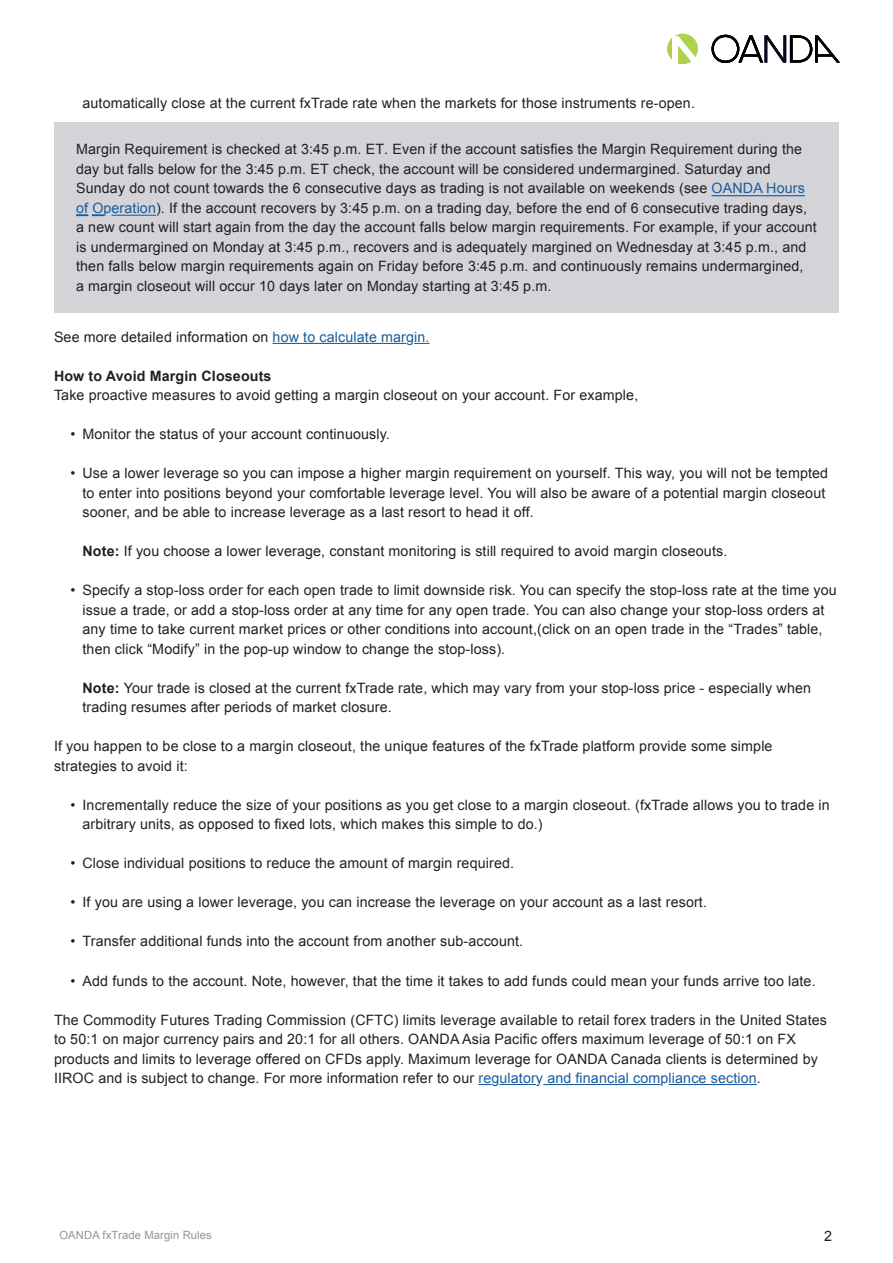
<style>
.page{position:relative;width:893px;height:1263px;background:#fff}
.page>*{position:absolute;margin:0;border:0;box-sizing:border-box;transform-origin:0 0}
.Paragraph{font:14.25px/19.5px "Arial";letter-spacing:.01em;color:#231f20}
.Paragraph-2{font:700 14.25px "Arial";letter-spacing:.01em;color:#231f20}
.t1{font:11.25px "Arial";letter-spacing:.01em;color:#939598}
.s1{color:#175d9e}
.s2{font-weight:700}
</style>
<div class="page">
<svg style="left:667px;top:34px;width:31px;height:30px"></svg>
<svg style="left:711px;top:35px;width:129px;height:28px"></svg>
<div style="left:54px;top:122px;width:784px;height:191px;background:#d4d3d8"></div>
<hr style="left:273px;top:343px;width:133px;height:1px;background:#175d9e">
<svg style="left:414px;top:343px;width:16px;height:1px"></svg>
<svg style="left:478px;top:1084px;width:13px;height:1px"></svg>
<hr style="left:499px;top:1084px;width:37px;height:1px;background:#175d9e">
<hr style="left:543px;top:1084px;width:117px;height:1px;background:#175d9e">
<hr style="left:669px;top:1084px;width:88px;height:1px;background:#175d9e">
<hr style="left:711px;top:195px;width:94px;height:1px;background:#175d9e">
<svg style="left:76px;top:215px;width:28px;height:1px"></svg>
<hr style="left:112px;top:215px;width:44px;height:1px;background:#175d9e">
<p class="Paragraph" style="left:82px;top:93px;width:614px">automatically close at the current fxTrade rate when the markets for those instruments re-open.</p>
<p class="Paragraph" style="left:76px;top:140px;width:742px">Margin Requirement is checked at 3:45 p.m. ET. Even if the account satisfies the Margin Requirement during the day but falls below for the 3:45 p.m. ET check, the account will be considered undermargined. Saturday and Sunday do not count towards the 6 consecutive days as trading is not available on weekends (see <span class="s1">OANDA Hours of Operation</span>). If the account recovers by 3:45 p.m. on a trading day, before the end of 6 consecutive trading days, a new count will start again from the day the account falls below margin requirements. For example, if your account is undermargined on Monday at 3:45 p.m., recovers and is adequately margined on Wednesday at 3:45 p.m., and then falls below margin requirements again on Friday before 3:45 p.m. and continuously remains undermargined,<br>a margin closeout will occur 10 days later on Monday starting at 3:45 p.m.</p>
<p class="Paragraph" style="left:54px;top:327px;width:377px">See more detailed information on <span class="s1">how to calculate margin.</span></p>
<p class="Paragraph-2" style="left:54px;top:366px;width:219px">How to Avoid Margin Closeouts</p>
<p class="Paragraph" style="left:54px;top:386px;width:586px">Take proactive measures to avoid getting a margin closeout on your account. For example,</p>
<p class="Paragraph" style="left:70px;top:425px;width:321px">• Monitor the status of your account continuously.</p>
<p class="Paragraph" style="left:82px;top:464px;width:747px;text-indent:-12px">• Use a lower leverage so you can impose a higher margin requirement on yourself. This way, you will not be tempted to enter into positions beyond your comfortable leverage level. You will also be aware of a potential margin closeout sooner, and be able to increase leverage as a last resort to head it off.</p>
<p class="Paragraph" style="left:82px;top:542px;width:646px"><span class="s2">Note:</span> If you choose a lower leverage, constant monitoring is still required to avoid margin closeouts.</p>
<p class="Paragraph" style="left:82px;top:581px;width:756px;text-indent:-12px">• Specify a stop-loss order for each open trade to limit downside risk. You can specify the stop-loss rate at the time you issue a trade, or add a stop-loss order at any time for any open trade. You can also change your stop-loss orders at any time to take current market prices or other conditions into account,(click on an open trade in the “Trades” table, then click “Modify” in the pop-up window to change the stop-loss).</p>
<p class="Paragraph" style="left:82px;top:678px;width:730px"><span class="s2">Note:</span> Your trade is closed at the current fxTrade rate, which may vary from your stop-loss price - especially when trading resumes after periods of market closure.</p>
<p class="Paragraph" style="left:54px;top:737px;width:720px">If you happen to be close to a margin closeout, the unique features of the fxTrade platform provide some simple strategies to avoid it:</p>
<p class="Paragraph" style="left:82px;top:795px;width:749px;text-indent:-12px">• Incrementally reduce the size of your positions as you get close to a margin closeout. (fxTrade allows you to trade in arbitrary units, as opposed to fixed lots, which makes this simple to do.)</p>
<p class="Paragraph" style="left:70px;top:854px;width:445px">• Close individual positions to reduce the amount of margin required.</p>
<p class="Paragraph" style="left:70px;top:893px;width:638px">• If you are using a lower leverage, you can increase the leverage on your account as a last resort.</p>
<p class="Paragraph" style="left:70px;top:932px;width:454px">• Transfer additional funds into the account from another sub-account.</p>
<p class="Paragraph" style="left:70px;top:971px;width:747px">• Add funds to the account. Note, however, that the time it takes to add funds could mean your funds arrive too late.</p>
<p class="Paragraph" style="left:54px;top:1010px;width:774px">The Commodity Futures Trading Commission (CFTC) limits leverage available to retail forex traders in the United States to 50:1 on major currency pairs and 20:1 for all others. OANDA Asia Pacific offers maximum leverage of 50:1 on FX products and limits to leverage offered on CFDs apply. Maximum leverage for OANDA Canada clients is determined by IIROC and is subject to change. For more information refer to our <span class="s1">regulatory and financial compliance section</span>.</p>
<p class="t1" style="left:59px;top:1228px;width:154px">OANDA fxTrade Margin Rules</p>
<p class="Paragraph" style="left:824px;top:1226px;width:9px">2</p>
</div>
